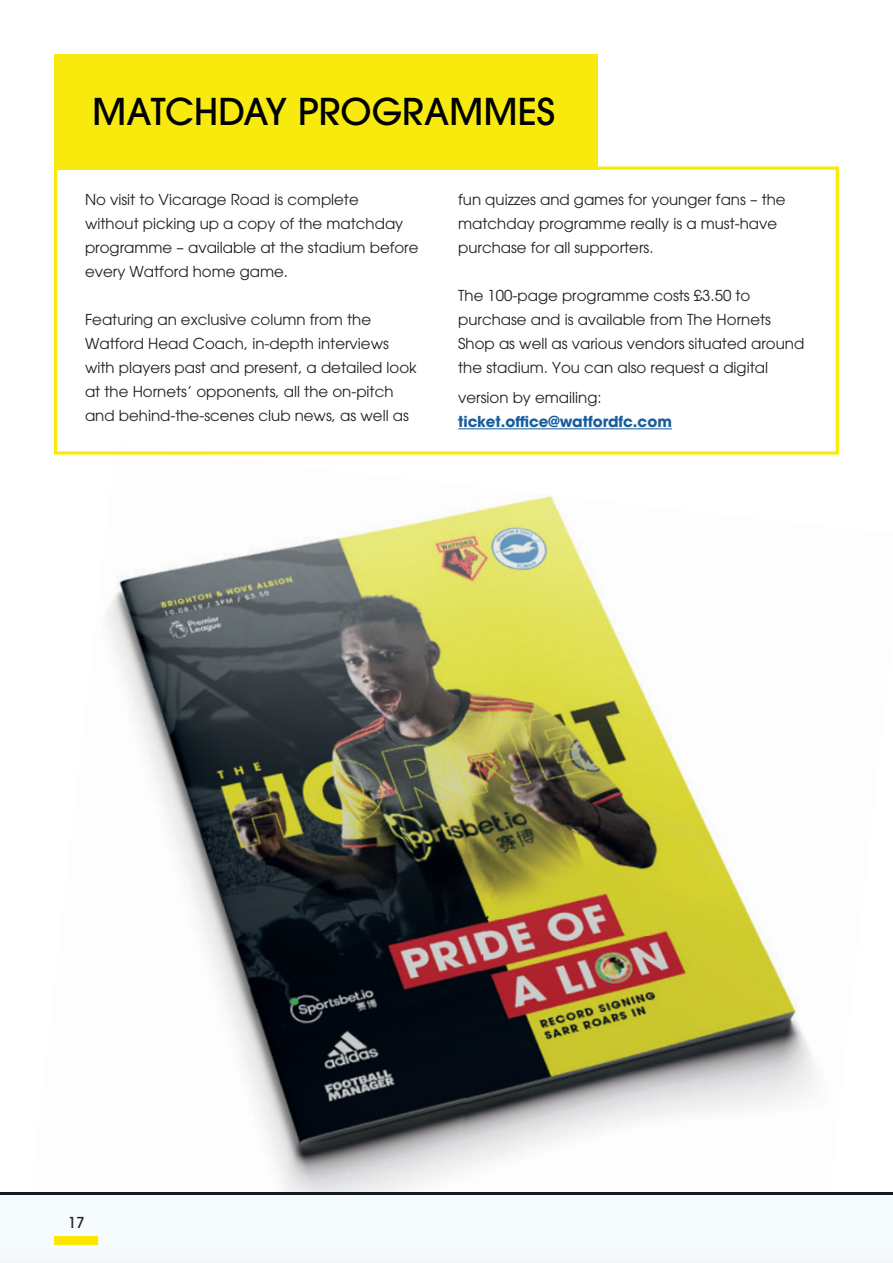
<style>
.page{position:relative;width:893px;height:1263px;background:#fff}
.page>*{position:absolute;margin:0;border:0;box-sizing:border-box;transform-origin:0 0}
.t1{font:500 36.75px "ITC Avant Garde Pro";color:#000}
.t2{font:15px/24px "ITC Avant Garde Pro";color:#231f20}
.t3{font:700 15px "ITC Avant Garde Pro";color:#175d9e}
.t4{font:500 15px "ITC Avant Garde Pro";color:#231f20}
</style>
<div class="page">
<img style="left:107px;top:507px;width:381px;height:310px">
<img style="left:488px;top:496px;width:264px;height:422px">
<img style="left:169px;top:817px;width:325px;height:375px">
<img style="left:451px;top:918px;width:363px;height:274px">
<div style="left:54px;top:166px;width:785px;height:289px;border:3px solid #f9ea0e"></div>
<div style="left:54px;top:54px;width:543px;height:115px;background:#f9ea0e"></div>
<hr style="left:458px;top:428px;width:214px;height:1px;background:#175d9e">
<hr style="left:0;top:1192px;width:893px;height:3px;background:#161b21">
<div style="left:0;top:1196px;width:893px;height:67px;background:#f6fbfe"></div>
<div style="left:54px;top:1236px;width:44px;height:9px;background:#ffe601"></div>
<h1 class="t1" style="left:92px;top:88px;width:464px">MATCHDAY PROGRAMMES</h1>
<p class="t2" style="left:85px;top:188px;width:335px">No visit to Vicarage Road is complete<br>without picking up a copy of the matchday programme – available at the stadium before every Watford home game.</p>
<p class="t2" style="left:85px;top:308px;width:333px">Featuring an exclusive column from the Watford Head Coach, in-depth interviews with players past and present, a detailed look at the Hornets’ opponents, all the on-pitch and behind-the-scenes club news, as well as</p>
<p class="t2" style="left:458px;top:188px;width:329px">fun quizzes and games for younger fans – the matchday programme really is a must-have purchase for all supporters.</p>
<p class="t2" style="left:458px;top:284px;width:348px">The 100-page programme costs £3.50 to purchase and is available from The Hornets Shop as well as various vendors situated around the stadium. You can also request a digital</p>
<p class="t2" style="left:458px;top:386px;width:145px">version by emailing:</p>
<p class="t3" style="left:458px;top:412px;width:215px">ticket.office@watfordfc.com</p>
<p class="t4" style="left:68px;top:1213px;width:18px">17</p>
</div>
